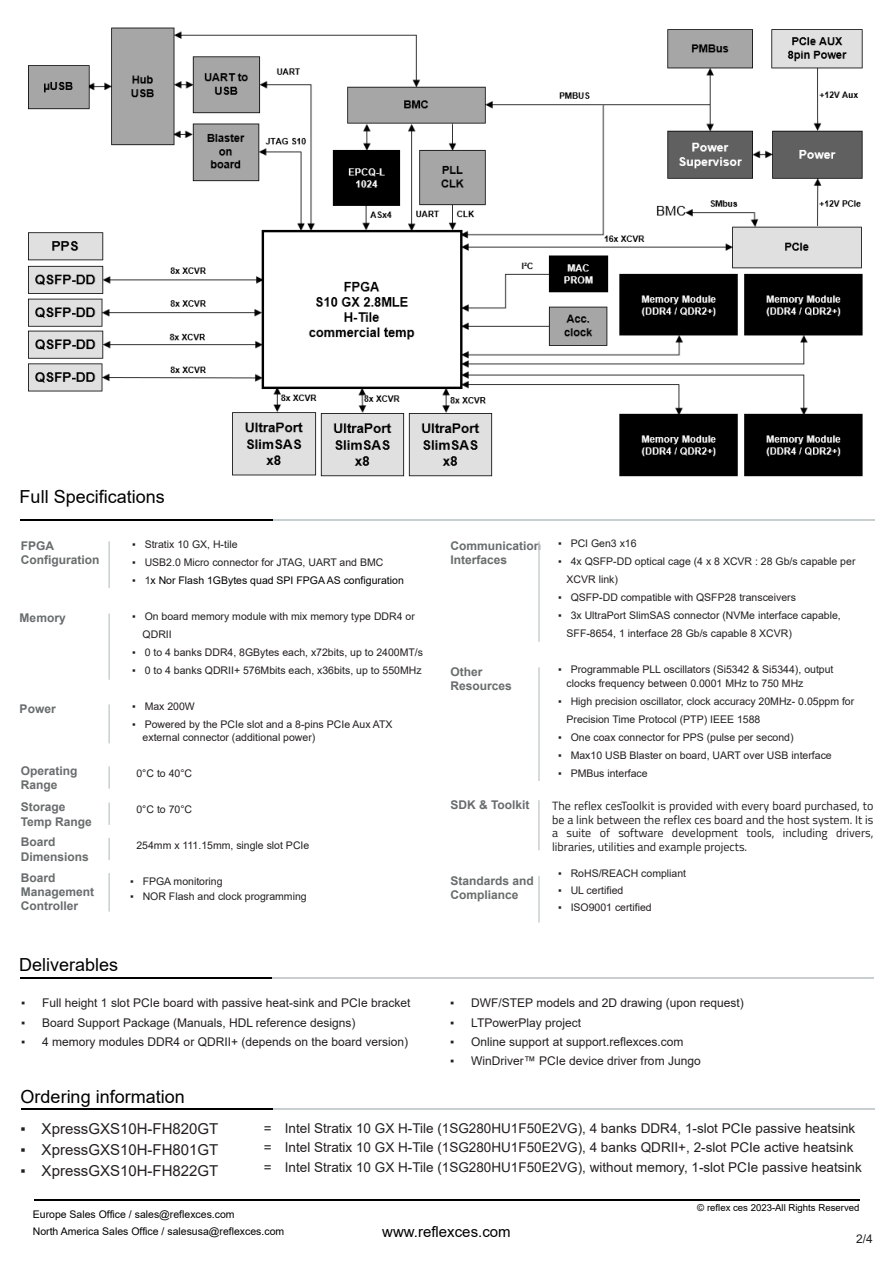
<style>
.page{position:relative;width:893px;height:1263px;background:#fff}
.page>*{position:absolute;margin:0;border:0;box-sizing:border-box;transform-origin:0 0}
.t1{font:18px "Arial";color:#000001}
.t2{font:15px "Arial";color:#231f20}
.t3{font:15px "Arial";color:#000001}
.t4{font:13.5px/19.2px "Arial";color:#231f20}
.t5{font:12px "Arial";color:#231f20}
.t6{font:12px/13.5px "Titillium Web";color:#231f20;text-align:justify}
.t7{font:700 12px/14.4px "Arial";color:#686c6d}
.t8{font:10.5px/18px "Arial";color:#231f20}
.t9{font:10.5px "Arial";color:#000001}
.t10{font:10.5px "Arial";color:#000}
.t11{font:9.6px "Arial";color:#000001}
.s1{color:#231f20}
</style>
<div class="page">
<hr style="left:21px;top:519px;width:255px;height:2px;background:#000001">
<hr style="left:273px;top:519px;width:601px;height:2px;background:#c9cfd0">
<hr style="left:21px;top:977px;width:255px;height:2px;background:#000001">
<hr style="left:273px;top:977px;width:601px;height:2px;background:#c9cfd0">
<hr style="left:21px;top:1108px;width:255px;height:2px;background:#000001">
<hr style="left:273px;top:1108px;width:602px;height:2px;background:#c9cfd0">
<hr style="left:108px;top:541px;width:2px;height:47px;background:#c9cfd0">
<hr style="left:108px;top:613px;width:2px;height:67px;background:#c9cfd0">
<hr style="left:108px;top:704px;width:2px;height:39px;background:#c9cfd0">
<hr style="left:108px;top:766px;width:2px;height:23px;background:#c9cfd0">
<hr style="left:108px;top:803px;width:2px;height:22px;background:#c9cfd0">
<hr style="left:108px;top:838px;width:2px;height:22px;background:#c9cfd0">
<hr style="left:538px;top:541px;width:2px;height:101px;background:#c9cfd0">
<hr style="left:538px;top:667px;width:2px;height:114px;background:#c9cfd0">
<hr style="left:108px;top:873px;width:2px;height:38px;background:#c9cfd0">
<hr style="left:538px;top:800px;width:2px;height:50px;background:#c9cfd0">
<hr style="left:538px;top:876px;width:2px;height:46px;background:#c9cfd0">
<img style="left:28px;top:27px;width:835px;height:450px">
<hr style="left:34px;top:1199px;width:825px;height:1px;background:#000001">
<h1 class="t1" style="left:20px;top:484px;width:147px">Full Specifications</h1>
<p class="t7" style="left:21px;top:539px;width:80px">FPGA<br>Configuration</p>
<p class="t8" style="left:132px;top:535px;width:107px">▪ Stratix 10 GX, H-tile</p>
<p class="t8" style="left:132px;top:553px;width:253px">▪ USB2.0 Micro connector for JTAG, UART and BMC</p>
<p class="t10" style="left:132px;top:573px;width:273px"><span class="s1">▪ 1</span>x Nor Flash 1GBytes quad SPI FPGA AS configuration</p>
<p class="t8" style="left:143px;top:607px;width:274px;text-indent:-10px">▪ On board memory module with mix memory type DDR4 or<br>QDRII</p>
<p class="t8" style="left:132px;top:643px;width:292px">▪ 0 to 4 banks DDR4, 8GBytes each, x72bits, up to 2400MT/s</p>
<p class="t8" style="left:132px;top:661px;width:291px">▪ 0 to 4 banks QDRII+ 576Mbits each, x36bits, up to 550MHz</p>
<p class="t8" style="left:132px;top:697px;width:64px">▪ Max 200W</p>
<p class="t8" style="left:143px;top:717px;width:251px;line-height:13.5px;text-indent:-10px">▪ Powered by the PCIe slot and a 8-pins PCIe Aux ATX external connector (additional power)</p>
<p class="t8" style="left:136px;top:764px;width:57px">0°C to 40°C</p>
<p class="t8" style="left:136px;top:800px;width:57px">0°C to 70°C</p>
<p class="t8" style="left:136px;top:836px;width:174px">254mm x 111.15mm, single slot PCIe</p>
<p class="t8" style="left:130px;top:872px;width:94px">▪ FPGA monitoring</p>
<p class="t8" style="left:130px;top:887px;width:178px">▪ NOR Flash and clock programming</p>
<p class="t7" style="left:20px;top:611px;width:48px">Memory</p>
<p class="t7" style="left:20px;top:702px;width:38px">Power</p>
<p class="t7" style="left:21px;top:764px;width:58px">Operating<br>Range</p>
<p class="t7" style="left:21px;top:800px;width:73px">Storage<br>Temp Range</p>
<p class="t7" style="left:21px;top:835px;width:70px">Board<br>Dimensions</p>
<p class="t7" style="left:21px;top:870px;width:75px">Board<br>Management<br>Controller</p>
<h1 class="t1" style="left:19px;top:952px;width:101px">Deliverables</h1>
<p class="t5" style="left:21px;top:995px;width:391px">▪ Full height 1 slot PCIe board with passive heat-sink and PCIe bracket</p>
<p class="t5" style="left:21px;top:1014px;width:336px">▪ Board Support Package (Manuals, HDL reference designs)</p>
<p class="t5" style="left:21px;top:1034px;width:388px">▪ 4 memory modules DDR4 or QDRII+ (depends on the board version)</p>
<h1 class="t1" style="left:21px;top:1084px;width:166px">Ordering information</h1>
<p class="t7" style="left:451px;top:539px;width:92px">Communication<br>Interfaces</p>
<p class="t7" style="left:451px;top:665px;width:63px">Other<br>Resources</p>
<p class="t7" style="left:450px;top:797px;width:81px">SDK &amp; Toolkit</p>
<p class="t7" style="left:451px;top:873px;width:85px">Standards and<br>Compliance</p>
<p class="t8" style="left:558px;top:535px;width:80px">▪ PCI Gen3 x16</p>
<p class="t8" style="left:567px;top:553px;width:290px;text-indent:-8px">▪ 4x QSFP-DD optical cage (4 x 8 XCVR : 28 Gb/s capable per<br>XCVR link)</p>
<p class="t8" style="left:558px;top:589px;width:239px">▪ QSFP-DD compatible with QSFP28 transceivers</p>
<p class="t8" style="left:567px;top:607px;width:276px;text-indent:-8px">▪ 3x UltraPort SlimSAS connector (NVMe interface capable,<br>SFF-8654, 1 interface 28 Gb/s capable 8 XCVR)</p>
<p class="t8" style="left:567px;top:663px;width:268px;line-height:13.5px;text-indent:-8px">▪ Programmable PLL oscillators (Si5342 &amp; Si5344), output clocks frequency between 0.0001 MHz to 750 MHz</p>
<p class="t8" style="left:567px;top:692px;width:289px;text-indent:-8px">▪ High precision oscillator, clock accuracy 20MHz- 0.05ppm for<br>Precision Time Protocol (PTP) IEEE 1588</p>
<p class="t8" style="left:558px;top:728px;width:237px">▪ One coax connector for PPS (pulse per second)</p>
<p class="t8" style="left:558px;top:746px;width:275px">▪ Max10 USB Blaster on board, UART over USB interface</p>
<p class="t8" style="left:558px;top:764px;width:91px">▪ PMBus interface</p>
<p class="t6" style="left:552px;top:798px;width:323px">The reflex cesToolkit is provided with every board purchased, to be a link between the reflex ces board and the host system. It is a suite of software development tools, including drivers, libraries, utilities and example projects.</p>
<p class="t8" style="left:558px;top:864px;width:129px">▪ RoHS/REACH compliant</p>
<p class="t8" style="left:558px;top:881px;width:67px">▪ UL certified</p>
<p class="t8" style="left:558px;top:898px;width:95px">▪ ISO9001 certified</p>
<p class="t5" style="left:450px;top:995px;width:295px">▪ DWF/STEP models and 2D drawing (upon request)</p>
<p class="t5" style="left:450px;top:1014px;width:132px">▪ LTPowerPlay project</p>
<p class="t5" style="left:450px;top:1034px;width:235px">▪ Online support at support.reflexces.com</p>
<p class="t5" style="left:450px;top:1053px;width:252px">▪ WinDriver™ PCIe device driver from Jungo</p>
<h2 class="t2" style="left:21px;top:1118px;width:199px">▪ XpressGXS10H-FH820GT</h2>
<h2 class="t2" style="left:21px;top:1139px;width:199px">▪ XpressGXS10H-FH801GT</h2>
<h2 class="t2" style="left:21px;top:1160px;width:199px">▪ XpressGXS10H-FH822GT</h2>
<p class="t9" style="left:33px;top:1207px;width:203px">Europe Sales Office / sales@reflexces.com</p>
<p class="t4" style="left:264px;top:1119px;width:599px">= Intel Stratix 10 GX H-Tile (1SG280HU1F50E2VG), 4 banks DDR4, 1-slot PCIe passive heatsink = Intel Stratix 10 GX H-Tile (1SG280HU1F50E2VG), 4 banks QDRII+, 2-slot PCIe active heatsink = Intel Stratix 10 GX H-Tile (1SG280HU1F50E2VG), without memory, 1-slot PCIe passive heatsink</p>
<p class="t11" style="left:697px;top:1201px;width:164px">© reflex ces 2023-All Rights Reserved</p>
<p class="t9" style="left:33px;top:1223px;width:253px">North America Sales Office / salesusa@reflexces.com</p>
<h2 class="t3" style="left:382px;top:1221px;width:130px">www.reflexces.com</h2>
<p class="t5" style="left:856px;top:1231px;width:18px">2/4</p>
</div>
